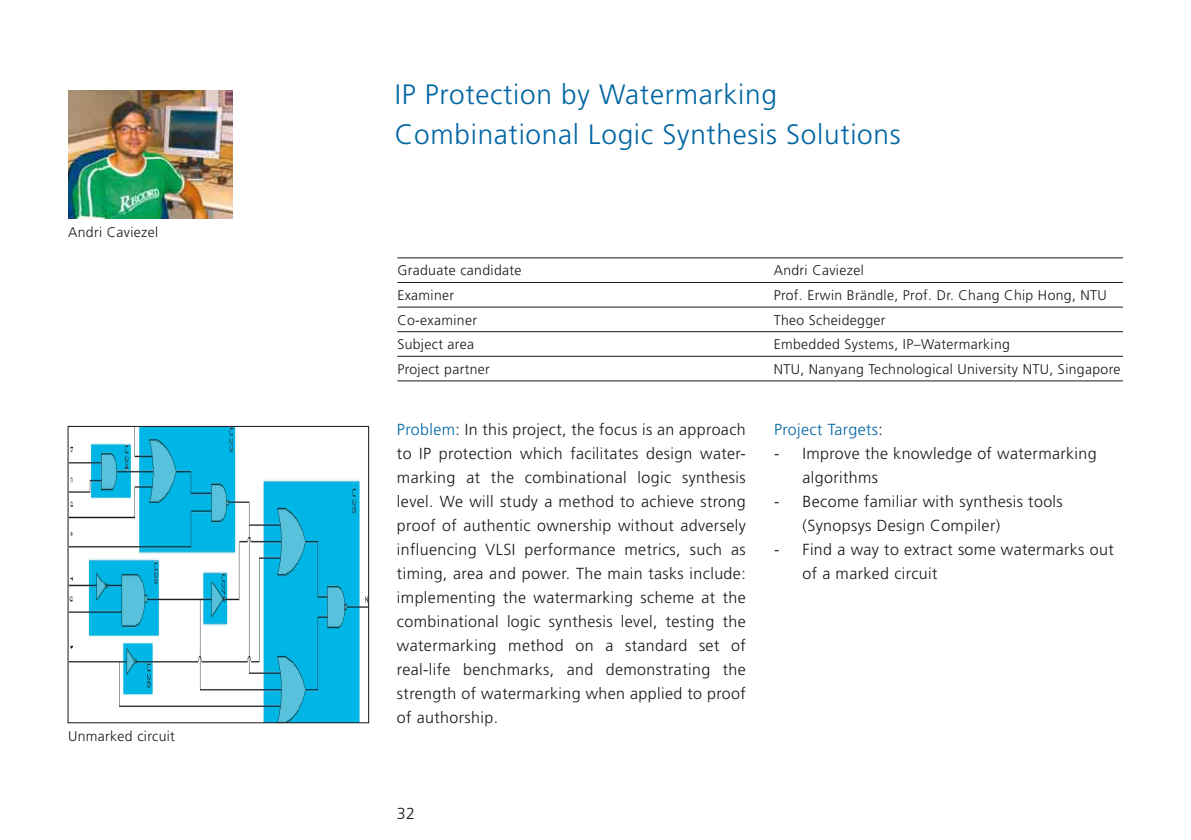
<style>
.page{position:relative;width:1191px;height:840px;background:#fff}
.page>*{position:absolute;margin:0;border:0;box-sizing:border-box;transform-origin:0 0}
.t1{font:300 28px/40px "Frutiger";letter-spacing:.025em;color:#0065a2}
.t2{font:300 16px/24px "Frutiger";letter-spacing:.025em;color:#1a171b}
.t3{font:300 16px "Frutiger";letter-spacing:.025em;color:#0065a2}
.t4{font:300 14px "Frutiger";letter-spacing:.025em;color:#1a171b}
.s1{color:#0065a2}
.s2{color:#1a171b}
</style>
<div class="page">
<img style="left:70px;top:428px;width:297px;height:292px">
<div style="left:68px;top:426px;width:301px;height:296px;border:1px solid #1a171b"></div>
<img style="left:68px;top:90px;width:164px;height:128px">
<hr style="left:397px;top:257px;width:726px;height:1px;background:#1a171b">
<hr style="left:397px;top:282px;width:726px;height:1px;background:#1a171b">
<hr style="left:397px;top:306px;width:726px;height:1px;background:#1a171b">
<hr style="left:397px;top:331px;width:726px;height:1px;background:#1a171b">
<hr style="left:397px;top:356px;width:726px;height:1px;background:#1a171b">
<hr style="left:397px;top:380px;width:376px;height:1px;background:#1a171b">
<hr style="left:773px;top:380px;width:350px;height:1px;background:#1a171b">
<p class="t4" style="left:68px;top:226px;width:92px">Andri Caviezel</p>
<p class="t4" style="left:68px;top:730px;width:108px">Unmarked circuit</p>
<h1 class="t1" style="left:395px;top:77px;width:507px">IP Protection by Watermarking<br>Combinational Logic Synthesis Solutions</h1>
<p class="t4" style="left:397px;top:265px;width:126px">Graduate candidate</p>
<p class="t4" style="left:773px;top:265px;width:92px">Andri Caviezel</p>
<p class="t4" style="left:397px;top:289px;width:58px">Examiner</p>
<p class="t4" style="left:773px;top:289px;width:335px">Prof. Erwin Brändle, Prof. Dr. Chang Chip Hong, NTU</p>
<p class="t4" style="left:397px;top:314px;width:81px">Co-examiner</p>
<p class="t4" style="left:773px;top:314px;width:113px">Theo Scheidegger</p>
<p class="t4" style="left:397px;top:338px;width:78px">Subject area</p>
<p class="t4" style="left:773px;top:338px;width:238px">Embedded Systems, IP–Watermarking</p>
<p class="t4" style="left:397px;top:363px;width:94px">Project partner</p>
<p class="t4" style="left:773px;top:363px;width:348px">NTU, Nanyang Technological University NTU, Singapore</p>
<p class="t2" style="left:397px;top:418px;width:350px;text-align:justify"><span class="s1">Problem</span>: In this project, the focus is an approach to IP protection which facilitates design water&shy;marking at the combinational logic synthesis level. We will study a method to achieve strong proof of authentic ownership without adversely influencing VLSI performance metrics, such as timing, area and power. The main tasks include: implementing the watermarking scheme at the combinational logic synthesis level, testing the watermarking method on a standard set of real-life benchmarks, and demonstrating the strength of watermarking when applied to proof of authorship.</p>
<p class="t3" style="left:774px;top:422px;width:110px">Project Targets<span class="s2">:</span></p>
<p class="t2" style="left:802px;top:442px;width:296px;text-indent:-28px">- Improve the knowledge of watermarking algorithms</p>
<p class="t2" style="left:802px;top:490px;width:262px;text-indent:-28px">- Become familiar with synthesis tools (Synopsys Design Compiler)</p>
<p class="t2" style="left:802px;top:538px;width:313px;text-indent:-28px">- Find a way to extract some watermarks out of a marked circuit</p>
<p class="t2" style="left:397px;top:802px;width:20px">32</p>
</div>
